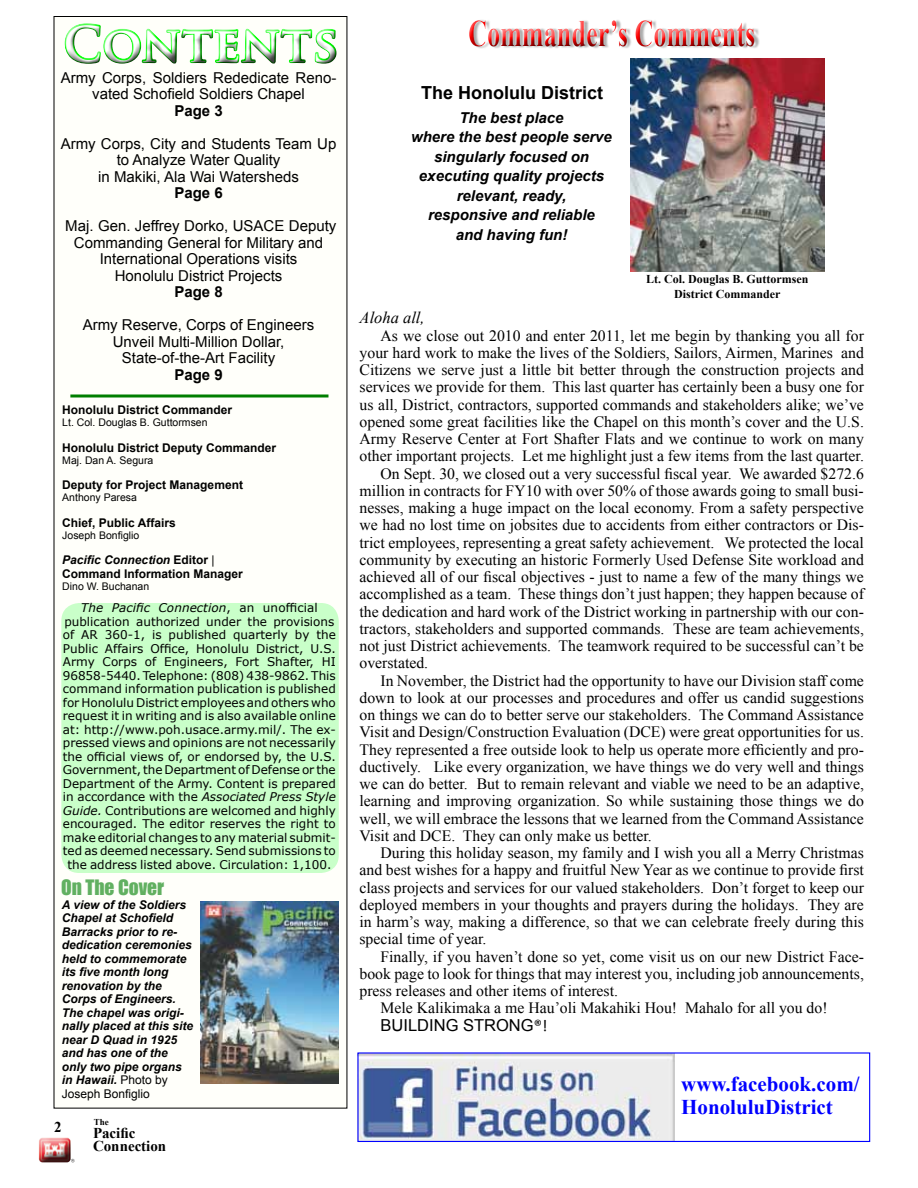
<style>
.page{position:relative;width:918px;height:1188px;background:#fff}
.page>*{position:absolute;margin:0;border:0;box-sizing:border-box;transform-origin:0 0}
.t1{font:700 48px "Trajan Pro";letter-spacing:.01em;color:#fff}
.t2{font:700 37.5px "Times New Roman";color:#f00;scale:.7 1}
.t3{font:700 21px/22.5px "Times New Roman";color:#00f}
.t4{font:19.5px "Impact";color:#61b061}
.t5{font:700 18px "Arial";color:#000}
.t6{font:16.5px "Arial";color:#000}
.t7{font:italic 16.5px "Times New Roman";color:#000}
.t8{font:15.75px "Times New Roman";color:#000}
.t9{font:15px/16.5px "Arial";color:#000;text-align:center}
.t10{font:italic 700 15px/19.5px "Arial";color:#000;text-align:center}
.t11{font:700 15px "Arial";color:#000}
.t12{font:700 15px/13.5px "Times New Roman";color:#000}
.t13{font:12px/13.5px "Verdana";color:#000;text-align:center}
.t14{font:italic 700 12px/13.5px "Arial";color:#000}
.t15{font:700 12px/13.5px "Arial";color:#000}
.t16{font:700 12px/14.4px "Times New Roman";color:#000;text-align:center}
.t17{font:10.5px "Arial";color:#000}
.t18{font:700 9px "Times New Roman";color:#000}
.s1{font-style:italic}
.s2{font-weight:400}
.s3{font-weight:400;font-style:normal}
.s4{font-family:"Calibri"}
</style>
<div class="page">
<div style="left:54px;top:16px;width:293px;height:1092px;background:#fffffa"></div>
<div style="left:31px;top:1132px;width:54px;height:41px;background:#000;opacity:.75"></div>
<div style="left:463px;top:15px;width:303px;height:43px;background:#000;opacity:.75"></div>
<svg style="left:643px;top:271px;width:168px;height:1px"></svg>
<img style="left:630px;top:58px;width:195px;height:213px">
<img style="left:200px;top:902px;width:139px;height:182px">
<div style="left:61px;top:603px;width:278px;height:270px;background:#c9ffc9;border-radius:18px"></div>
<div style="left:53px;top:12px;width:292px;height:51px;background:#fff"></div>
<div style="left:58px;top:23px;width:289px;height:51px;background:#000;opacity:.75"></div>
<img style="left:359px;top:1054px;width:316px;height:86px">
<div style="left:357px;top:1052px;width:513px;height:90px;border:1px solid #00f"></div>
<svg style="left:70px;top:394px;width:258px;height:4px"></svg>
<h1 class="t1" style="left:63px;top:14px;width:276px">CONTENTS</h1>
<p class="t9" style="left:61px;top:70px;width:277px">Army Corps, Soldiers Rededicate Reno&shy;vated Schofield Soldiers Chapel</p>
<p class="t11" style="left:174px;top:101px;width:50px">Page 3</p>
<p class="t9" style="left:61px;top:136px;width:277px">Army Corps, City and Students Team Up to Analyze Water Quality<br>in Makiki, Ala Wai Watersheds</p>
<p class="t11" style="left:174px;top:183px;width:50px">Page 6</p>
<p class="t9" style="left:65px;top:218px;width:273px">Maj. Gen. Jeffrey Dorko, USACE Deputy Commanding General for Military and International Operations visits<br>Honolulu District Projects</p>
<p class="t11" style="left:174px;top:282px;width:50px">Page 8</p>
<p class="t9" style="left:83px;top:317px;width:233px">Army Reserve, Corps of Engineers<br>Unveil Multi-Million Dollar,<br>State-of-the-Art Facility</p>
<p class="t11" style="left:174px;top:365px;width:50px">Page 9</p>
<p class="t15" style="left:62px;top:404px;width:172px">Honolulu District Commander</p>
<p class="t17" style="left:62px;top:416px;width:147px">Lt. Col. Douglas B. Guttormsen</p>
<p class="t15" style="left:62px;top:441px;width:216px">Honolulu District Deputy Commander</p>
<p class="t17" style="left:62px;top:453px;width:93px">Maj. Dan A. Segura</p>
<p class="t15" style="left:62px;top:479px;width:182px">Deputy for Project Management</p>
<p class="t17" style="left:62px;top:491px;width:76px">Anthony Paresa</p>
<p class="t15" style="left:62px;top:516px;width:115px">Chief, Public Affairs</p>
<p class="t17" style="left:62px;top:528px;width:79px">Joseph Bonfiglio</p>
<p class="t15" style="left:62px;top:554px;width:182px"><span class="s1">Pacific Connection</span> Editor <span class="s2">|<br></span>Command Information Manager</p>
<p class="t17" style="left:62px;top:579px;width:88px">Dino W. Buchanan</p>
<p class="t13" style="left:63px;top:601px;width:275px"><span class="s1">The Pacific Connection</span>, an unofficial publication authorized under the provisions of AR 360-1, is published quarterly by the Public Affairs Office, Honolulu District, U.S.<br>Army Corps of Engineers, Fort Shafter, HI 96858-5440. Telephone: (808) 438-9862. This command information publication is published for Honolulu District employees and others who request it in writing and is also available online at: http://www.poh.usace.army.mil/. The ex&shy;pressed views and opinions are not necessarily the official views of, or endorsed by, the U.S.<br>Government, the Department of Defense or the Department of the Army. Content is prepared in accordance with the <span class="s1">Associated Press Style Guide.</span> Contributions are welcomed and highly encouraged. The editor reserves the right to make editorial changes to any material submit&shy;ted as deemed necessary. Send submissions to the address listed above. Circulation: 1,100.</p>
<p class="t4" style="left:61px;top:872px;width:105px">On The Cover</p>
<p class="t14" style="left:62px;top:898px;width:133px">A view of the Soldiers<br>Chapel at Schofield<br>Barracks prior to re&shy;dedication ceremonies held to commemorate its five month long renovation by the<br>Corps of Engineers.<br>The chapel was origi&shy;nally placed at this site near D Quad in 1925 and has one of the only two pipe organs in Hawaii. <span class="s3">Photo by<br>Joseph Bonfiglio</span></p>
<p class="t12" style="left:54px;top:1120px;width:9px">2</p>
<p class="t18" style="left:94px;top:1116px;width:17px">The</p>
<p class="t12" style="left:93px;top:1126px;width:75px">Pacific<br>Connection</p>
<h2 class="t2" style="left:468px;top:8px;width:412px">Commander’s Comments</h2>
<p class="t5" style="left:421px;top:81px;width:184px">The Honolulu District</p>
<p class="t10" style="left:411px;top:108px;width:202px">The best place<br>where the best people serve singularly focused on executing quality projects relevant, ready,<br>responsive and reliable<br>and having fun!</p>
<p class="t16" style="left:646px;top:272px;width:164px">Lt. Col. Douglas B. Guttormsen<br>District Commander</p>
<p class="t7" style="left:360px;top:307px;width:67px">Aloha all,</p>
<p class="t8" style="left:381px;top:325px;width:485px">As we close out 2010 and enter 2011, let me begin by thanking you all for</p>
<p class="t8" style="left:360px;top:342px;width:506px">your hard work to make the lives of the Soldiers, Sailors, Airmen, Marines and</p>
<p class="t8" style="left:360px;top:359px;width:506px">Citizens we serve just a little bit better through the construction projects and</p>
<p class="t8" style="left:360px;top:377px;width:506px">services we provide for them. This last quarter has certainly been a busy one for</p>
<p class="t8" style="left:360px;top:394px;width:506px">us all, District, contractors, supported commands and stakeholders alike; we’ve</p>
<p class="t8" style="left:360px;top:411px;width:506px">opened some great facilities like the Chapel on this month’s cover and the U.S.</p>
<p class="t8" style="left:360px;top:428px;width:506px">Army Reserve Center at Fort Shafter Flats and we continue to work on many</p>
<p class="t8" style="left:360px;top:446px;width:506px">other important projects. Let me highlight just a few items from the last quarter.</p>
<p class="t8" style="left:381px;top:463px;width:485px">On Sept. 30, we closed out a very successful fiscal year. We awarded $272.6</p>
<p class="t8" style="left:360px;top:480px;width:506px">million in contracts for FY10 with over 50% of those awards going to small busi-</p>
<p class="t8" style="left:360px;top:497px;width:506px">nesses, making a huge impact on the local economy. From a safety perspective</p>
<p class="t8" style="left:360px;top:515px;width:506px">we had no lost time on jobsites due to accidents from either contractors or Dis-</p>
<p class="t8" style="left:360px;top:532px;width:506px">trict employees, representing a great safety achievement. We protected the local</p>
<p class="t8" style="left:360px;top:549px;width:506px">community by executing an historic Formerly Used Defense Site workload and</p>
<p class="t8" style="left:360px;top:566px;width:506px">achieved all of our fiscal objectives - just to name a few of the many things we</p>
<p class="t8" style="left:360px;top:584px;width:506px">accomplished as a team. These things don’t just happen; they happen because of</p>
<p class="t8" style="left:360px;top:601px;width:506px">the dedication and hard work of the District working in partnership with our con-</p>
<p class="t8" style="left:360px;top:618px;width:506px">tractors, stakeholders and supported commands. These are team achievements,</p>
<p class="t8" style="left:360px;top:635px;width:506px">not just District achievements. The teamwork required to be successful can’t be</p>
<p class="t8" style="left:360px;top:653px;width:70px">overstated.</p>
<p class="t8" style="left:381px;top:670px;width:485px">In November, the District had the opportunity to have our Division staff come</p>
<p class="t8" style="left:360px;top:687px;width:506px">down to look at our processes and procedures and offer us candid suggestions</p>
<p class="t8" style="left:360px;top:704px;width:506px">on things we can do to better serve our stakeholders. The Command Assistance</p>
<p class="t8" style="left:360px;top:722px;width:506px">Visit and Design/Construction Evaluation (DCE) were great opportunities for us.</p>
<p class="t8" style="left:360px;top:739px;width:506px">They represented a free outside look to help us operate more efficiently and pro-</p>
<p class="t8" style="left:360px;top:756px;width:506px">ductively. Like every organization, we have things we do very well and things</p>
<p class="t8" style="left:360px;top:773px;width:506px">we can do better. But to remain relevant and viable we need to be an adaptive,</p>
<p class="t8" style="left:360px;top:790px;width:506px">learning and improving organization. So while sustaining those things we do</p>
<p class="t8" style="left:360px;top:808px;width:506px">well, we will embrace the lessons that we learned from the Command Assistance</p>
<p class="t8" style="left:360px;top:825px;width:294px">Visit and DCE. They can only make us better.</p>
<p class="t8" style="left:381px;top:842px;width:485px">During this holiday season, my family and I wish you all a Merry Christmas</p>
<p class="t8" style="left:360px;top:859px;width:506px">and best wishes for a happy and fruitful New Year as we continue to provide first</p>
<p class="t8" style="left:360px;top:877px;width:506px">class projects and services for our valued stakeholders. Don’t forget to keep our</p>
<p class="t8" style="left:360px;top:894px;width:506px">deployed members in your thoughts and prayers during the holidays. They are</p>
<p class="t8" style="left:360px;top:911px;width:506px">in harm’s way, making a difference, so that we can celebrate freely during this</p>
<p class="t8" style="left:360px;top:928px;width:128px">special time of year.</p>
<p class="t8" style="left:381px;top:946px;width:485px">Finally, if you haven’t done so yet, come visit us on our new District Face-</p>
<p class="t8" style="left:360px;top:963px;width:506px">book page to look for things that may interest you, including job announcements,</p>
<p class="t8" style="left:360px;top:980px;width:260px">press releases and other items of interest.</p>
<p class="t8" style="left:381px;top:998px;width:449px">Mele Kalikimaka a me Hau’oli Makahiki Hou! Mahalo for all you do!</p>
<p class="t6" style="left:381px;top:1015px;width:168px">BUILDING STRONG<span class="s4">®!</span></p>
<h3 class="t3" style="left:681px;top:1072px;width:180px">www.facebook.com/<br>HonoluluDistrict</h3>
</div>
